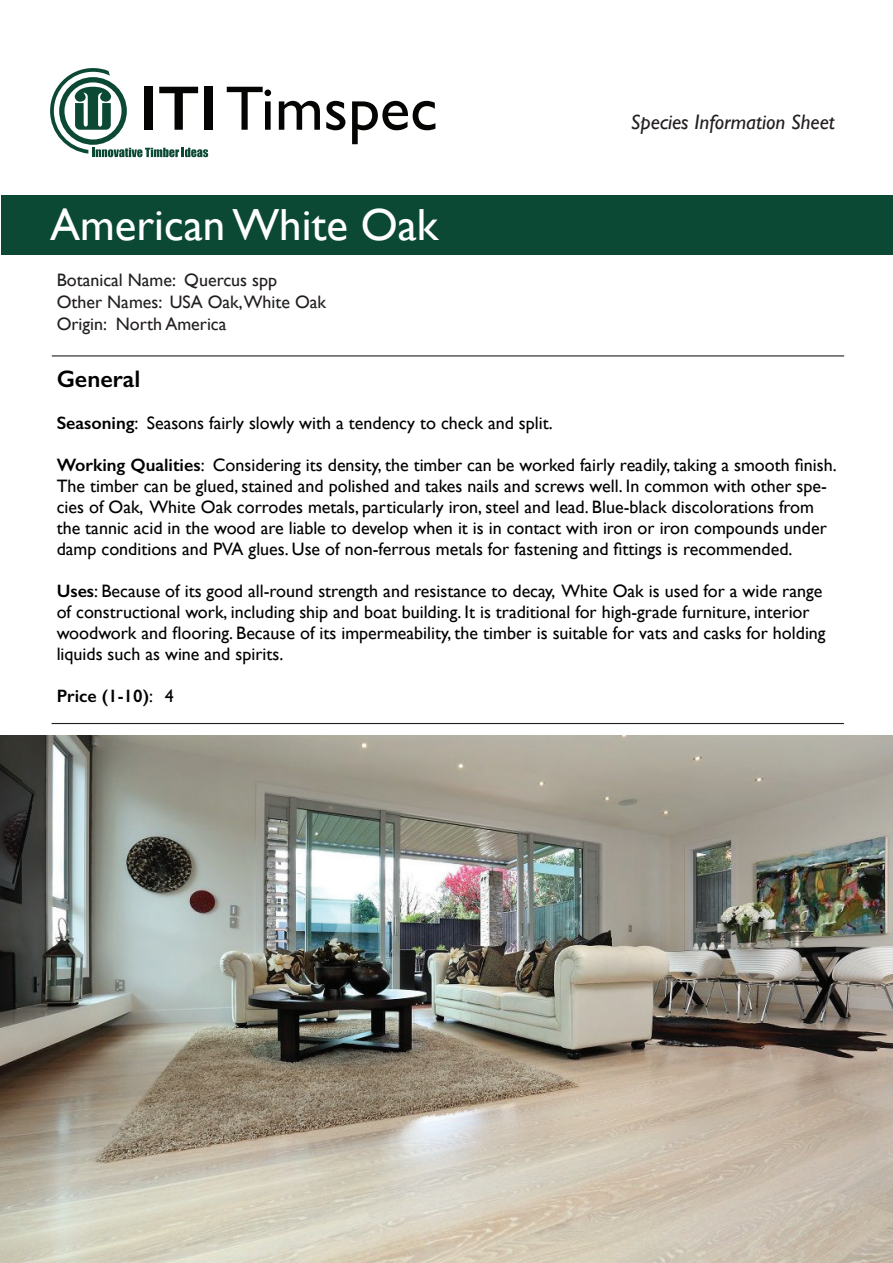
<style>
.page{position:relative;width:893px;height:1263px;background:#fff}
.page>*{position:absolute;margin:0;border:0;box-sizing:border-box;transform-origin:0 0}
.t1{font:500 63px "Gill Sans Nova";color:#040503}
.t2{font:45px "Gill Sans";color:#fff}
.t3{font:600 24px "Gill Sans";color:#000}
.t4{font:italic 21px "Gill Sans";color:#231f20}
.t5{font:18px/21px "Gill Sans";color:#000}
.t6{font:18px/21.6px "Gill Sans";color:#231f20}
.t7{font:600 18px "Gill Sans";color:#000}
.s1{font-family:"Gill Sans";font-weight:600}
.s2{font-weight:600}
.s3{font-weight:400}
</style>
<div class="page">
<div style="left:2px;top:195px;width:891px;height:60px;background:#0b4934"></div>
<svg style="left:50px;top:68px;width:158px;height:89px"></svg>
<hr style="left:52px;top:355px;width:792px;height:1px;background:#231f20">
<hr style="left:52px;top:723px;width:792px;height:1px;background:#231f20">
<img style="left:1px;top:735px;width:892px;height:528px">
<h1 class="t1" style="left:140px;top:70px;width:300px"><span class="s1">ITI</span>Timspec</h1>
<p class="t4" style="left:631px;top:110px;width:205px">Species Information Sheet</p>
<h2 class="t2" style="left:50px;top:198px;width:390px">American White Oak</h2>
<p class="t6" style="left:57px;top:269px;width:271px">Botanical Name: Quercus spp<br>Other Names: USA Oak,White Oak<br>Origin: North America</p>
<h3 class="t3" style="left:57px;top:364px;width:85px">General</h3>
<p class="t5" style="left:57px;top:412px;width:497px"><span class="s2">Seasoning</span>: Seasons fairly slowly with a tendency to check and split.</p>
<p class="t5" style="left:57px;top:454px;width:781px"><span class="s2">Working Qualities</span>: Considering its density, the timber can be worked fairly readily, taking a smooth finish.<br>The timber can be glued, stained and polished and takes nails and screws well. In common with other spe&shy;cies of Oak, White Oak corrodes metals, particularly iron, steel and lead. Blue-black discolorations from the tannic acid in the wood are liable to develop when it is in contact with iron or iron compounds under damp conditions and PVA glues. Use of non-ferrous metals for fastening and fittings is recommended.</p>
<p class="t5" style="left:57px;top:580px;width:770px"><span class="s2">Uses</span>: Because of its good all-round strength and resistance to decay, White Oak is used for a wide range of constructional work, including ship and boat building. It is traditional for high-grade furniture, interior woodwork and flooring. Because of its impermeability, the timber is suitable for vats and casks for holding liquids such as wine and spirits.</p>
<p class="t7" style="left:57px;top:685px;width:119px">Price (1-10)<span class="s3">: 4</span></p>
</div>
